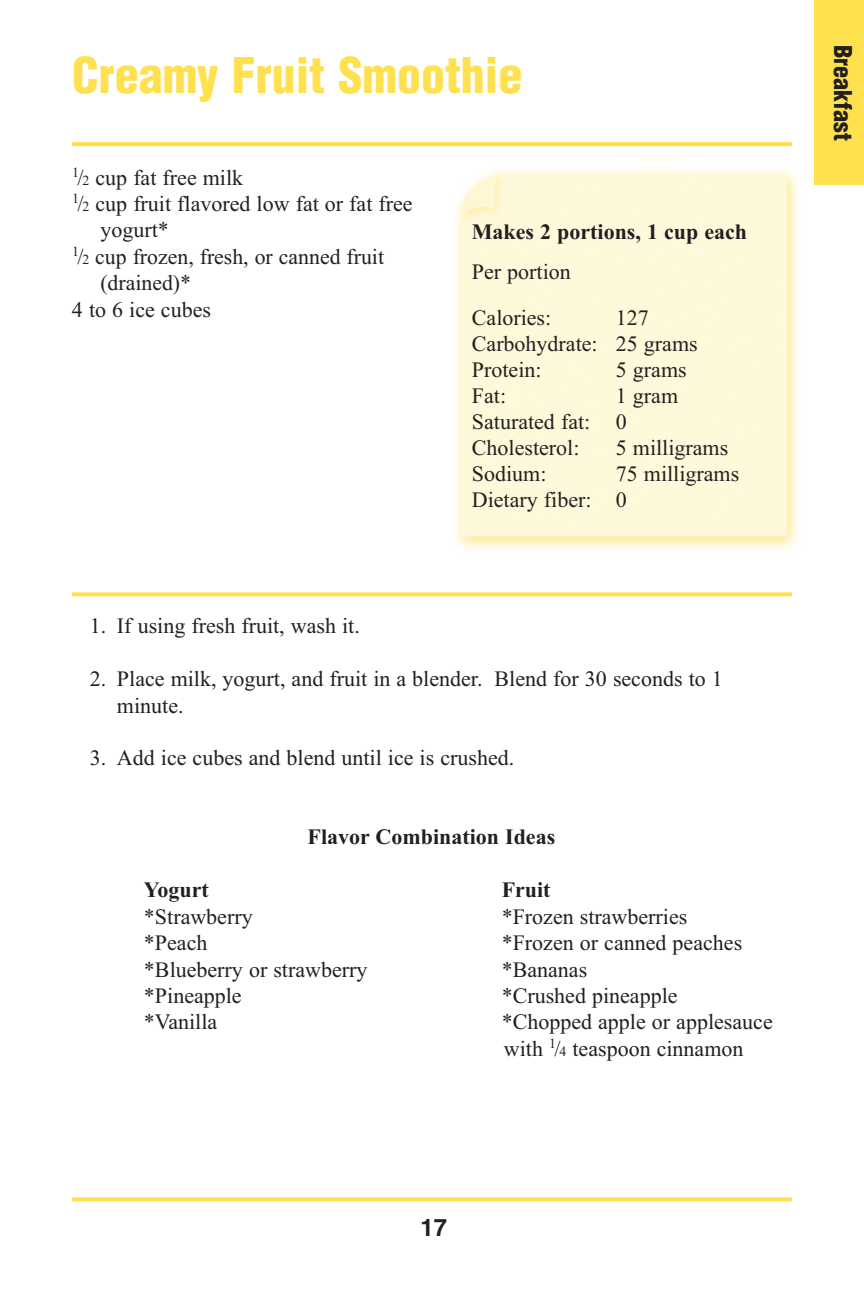
<style>
.page{position:relative;width:864px;height:1296px;background:#fff}
.page>*{position:absolute;margin:0;border:0;box-sizing:border-box;transform-origin:0 0}
.t1{font:900 condensed 48px "Helvetica";color:#ffe04e}
.t2{font:900 condensed 24px "Helvetica";color:#231f20}
.t3{font:700 24px "Helvetica";color:#231f20}
.t4{font:22px/26px "Times New Roman";color:#231f20}
.t5{font:700 22px "Times New Roman";color:#231f20}
.s1{font-size:14px}
</style>
<div class="page">
<img style="left:455px;top:158px;width:343px;height:392px">
<svg style="left:72px;top:1197px;width:720px;height:4px;background:#ffe25d"></svg>
<svg style="left:72px;top:142px;width:720px;height:4px;background:#ffe154"></svg>
<svg style="left:72px;top:592px;width:720px;height:4px;background:#ffe25d"></svg>
<div style="left:814px;top:0;width:50px;height:185px;background:#ffe04e"></div>
<h1 class="t1" style="left:72px;top:49px;width:452px">Creamy Fruit Smoothie</h1>
<p class="t4" style="left:72px;top:164px;width:173px"><sup>1</sup>/<span class="s1">2</span> cup fat free milk</p>
<p class="t4" style="left:72px;top:190px;width:342px"><sup>1</sup>/<span class="s1">2</span> cup fruit flavored low fat or fat free</p>
<p class="t4" style="left:100px;top:217px;width:70px">yogurt*</p>
<p class="t4" style="left:72px;top:243px;width:314px"><sup>1</sup>/<span class="s1">2</span> cup frozen, fresh, or canned fruit</p>
<p class="t4" style="left:100px;top:270px;width:92px">(drained)*</p>
<p class="t4" style="left:72px;top:296px;width:141px">4 to 6 ice cubes</p>
<p class="t5" style="left:472px;top:218px;width:277px">Makes 2 portions, 1 cup each</p>
<p class="t4" style="left:472px;top:248px;width:100px;line-height:46px">Per portion<br>Calories:</p>
<p class="t4" style="left:472px;top:304px;width:227px;text-indent:144px">127<br>Carbohydrate: 25 grams<br>Protein:</p>
<p class="t4" style="left:616px;top:356px;width:72px">5 grams</p>
<p class="t4" style="left:472px;top:382px;width:208px;text-indent:144px">1 gram<br>Saturated fat: 0<br>Cholesterol:</p>
<p class="t4" style="left:472px;top:382px;width:36px">Fat:</p>
<p class="t4" style="left:616px;top:434px;width:114px">5 milligrams</p>
<p class="t4" style="left:472px;top:460px;width:269px;text-indent:144px">75 milligrams<br>Dietary fiber: 0</p>
<p class="t4" style="left:472px;top:460px;width:76px">Sodium:</p>
<p class="t4" style="left:90px;top:613px;width:271px">1. If using fresh fruit, wash it.</p>
<p class="t4" style="left:117px;top:665px;width:607px;text-indent:-27px">2. Place milk, yogurt, and fruit in a blender. Blend for 30 seconds to 1 minute.</p>
<p class="t4" style="left:90px;top:745px;width:426px">3. Add ice cubes and blend until ice is crushed.</p>
<p class="t5" style="left:308px;top:824px;width:249px">Flavor Combination Ideas</p>
<p class="t5" style="left:144px;top:877px;width:66px">Yogurt</p>
<p class="t5" style="left:502px;top:877px;width:50px">Fruit</p>
<p class="t4" style="left:144px;top:903px;width:110px">*Strawberry</p>
<p class="t4" style="left:502px;top:903px;width:187px">*Frozen strawberries</p>
<p class="t4" style="left:144px;top:930px;width:65px">*Peach</p>
<p class="t4" style="left:502px;top:930px;width:242px">*Frozen or canned peaches</p>
<p class="t4" style="left:144px;top:956px;width:225px">*Blueberry or strawberry</p>
<p class="t4" style="left:502px;top:956px;width:87px">*Bananas</p>
<p class="t4" style="left:144px;top:982px;width:99px">*Pineapple</p>
<p class="t4" style="left:502px;top:982px;width:177px">*Crushed pineapple</p>
<p class="t4" style="left:144px;top:1009px;width:75px">*Vanilla</p>
<p class="t4" style="left:502px;top:1009px;width:273px">*Chopped apple or applesauce with <sup>1</sup>/<span class="s1">4</span> teaspoon cinnamon</p>
<p class="t2" style="left:857px;top:45px;width:97px;rotate:90deg">Breakfast</p>
<p class="t3" style="left:420px;top:1218px;width:28px">17</p>
</div>
